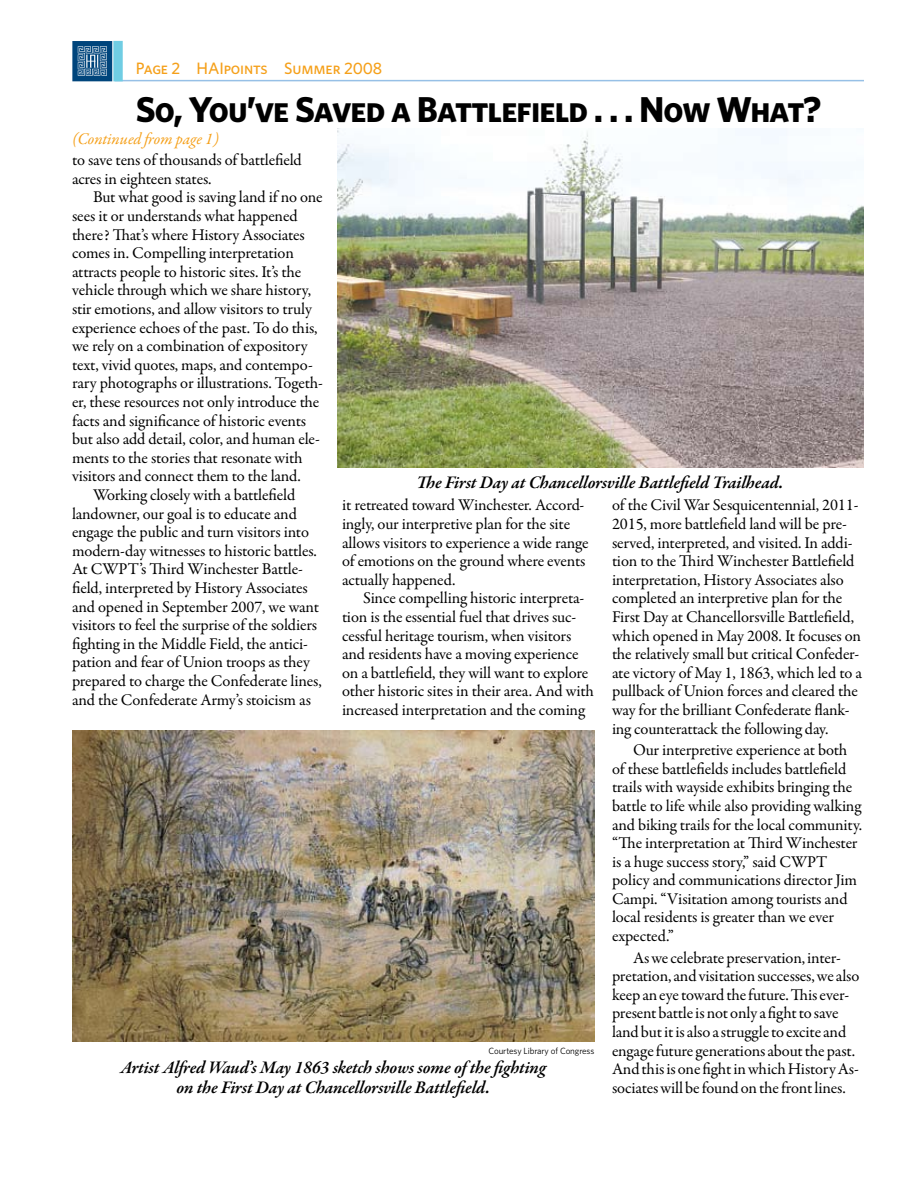
<style>
.page{position:relative;width:918px;height:1188px;background:#fff}
.page>*{position:absolute;margin:0;border:0;box-sizing:border-box;transform-origin:0 0}
.t1{font:700 36px "Whitney";letter-spacing:-.025em;color:#000}
.t2{font:italic 600 18px/19.5px "Garamond Premr Pro";letter-spacing:-.015em;color:#000;text-align:center}
.t3{font:16.5px/18.6px "Garamond Premr Pro";letter-spacing:-.01em;color:#000}
.t4{font:500 16.5px "Whitney";letter-spacing:-.01em;color:#f5a01a}
.t5{font:italic 16.5px "Garamond Premr Pro";letter-spacing:-.01em;color:#f5a01a}
.t6{font:9px "Whitney";letter-spacing:-.01em;color:#000}
</style>
<div class="page">
<hr style="left:115px;top:80px;width:749px;height:1px;background:#97c0e6">
<svg style="left:72px;top:41px;width:51px;height:40px;background:#427fa6"></svg>
<img style="left:72px;top:730px;width:522px;height:311px">
<img style="left:338px;top:129px;width:525px;height:338px">
<p class="t4" style="left:136px;top:57px;width:248px">Page 2 HAIpoints Summer 2008</p>
<h1 class="t1" style="left:136px;top:85px;width:687px">So, You’ve Saved a Battlefield . . . Now What?</h1>
<p class="t5" style="left:72px;top:128px;width:149px">(Continued from page 1)</p>
<p class="t3" style="left:72px;top:151px;width:231px">to save tens of thousands of battlefield acres in eighteen states.</p>
<p class="t3" style="left:93px;top:188px;width:231px">But what good is saving land if no one</p>
<p class="t3" style="left:72px;top:207px;width:227px">sees it or understands what happened</p>
<p class="t3" style="left:72px;top:226px;width:234px">there? That’s where History Associates</p>
<p class="t3" style="left:72px;top:244px;width:223px">comes in. Compelling interpretation</p>
<p class="t3" style="left:72px;top:263px;width:231px">attracts people to historic sites. It’s the</p>
<p class="t3" style="left:72px;top:281px;width:241px">vehicle through which we share history,</p>
<p class="t3" style="left:72px;top:300px;width:241px">stir emotions, and allow visitors to truly</p>
<p class="t3" style="left:72px;top:319px;width:247px">experience echoes of the past. To do this,</p>
<p class="t3" style="left:72px;top:337px;width:237px">we rely on a combination of expository</p>
<p class="t3" style="left:72px;top:356px;width:242px">text, vivid quotes, maps, and contempo-</p>
<p class="t3" style="left:72px;top:374px;width:252px">rary photographs or illustrations. Togeth-</p>
<p class="t3" style="left:72px;top:393px;width:249px">er, these resources not only introduce the</p>
<p class="t3" style="left:72px;top:411px;width:236px">facts and significance of historic events</p>
<p class="t3" style="left:72px;top:430px;width:249px">but also add detail, color, and human ele-</p>
<p class="t3" style="left:72px;top:449px;width:232px">ments to the stories that resonate with</p>
<p class="t3" style="left:72px;top:467px;width:230px">visitors and connect them to the land.</p>
<p class="t3" style="left:93px;top:486px;width:204px">Working closely with a battlefield</p>
<p class="t3" style="left:72px;top:504px;width:226px">landowner, our goal is to educate and</p>
<p class="t3" style="left:72px;top:523px;width:238px">engage the public and turn visitors into</p>
<p class="t3" style="left:72px;top:542px;width:247px">modern-day witnesses to historic battles.</p>
<p class="t3" style="left:72px;top:560px;width:232px">At CWPT’s Third Winchester Battle-</p>
<p class="t3" style="left:72px;top:579px;width:237px">field, interpreted by History Associates</p>
<p class="t3" style="left:72px;top:597px;width:249px">and opened in September 2007, we want</p>
<p class="t3" style="left:72px;top:616px;width:247px">visitors to feel the surprise of the soldiers</p>
<p class="t3" style="left:72px;top:635px;width:238px">fighting in the Middle Field, the antici-</p>
<p class="t3" style="left:72px;top:653px;width:240px">pation and fear of Union troops as they</p>
<p class="t3" style="left:72px;top:672px;width:251px">prepared to charge the Confederate lines,</p>
<p class="t3" style="left:72px;top:690px;width:240px">and the Confederate Army’s stoicism as</p>
<p class="t2" style="left:416px;top:473px;width:369px">The First Day at Chancellorsville Battlefield Trailhead.</p>
<p class="t3" style="left:612px;top:496px;width:252px">of the Civil War Sesquicentennial, 2011- 2015, more battlefield land will be pre&shy;served, interpreted, and visited. In addi&shy;tion to the Third Winchester Battlefield interpretation, History Associates also completed an interpretive plan for the First Day at Chancellorsville Battlefield, which opened in May 2008. It focuses on the relatively small but critical Confeder&shy;ate victory of May 1, 1863, which led to a pullback of Union forces and cleared the way for the brilliant Confederate flank&shy;ing counterattack the following day.</p>
<p class="t3" style="left:612px;top:741px;width:252px;text-indent:21px">Our interpretive experience at both of these battlefields includes battlefield trails with wayside exhibits bringing the battle to life while also providing walking and biking trails for the local community. “The interpretation at Third Winchester is a huge success story,” said CWPT policy and communications director Jim Campi. “Visitation among tourists and local residents is greater than we ever expected.”</p>
<p class="t3" style="left:612px;top:949px;width:249px;text-indent:21px">As we celebrate preservation, inter&shy;pretation, and visitation successes, we also keep an eye toward the future. This ever&shy;present battle is not only a fight to save land but it is also a struggle to excite and engage future generations about the past.<br>And this is one fight in which History As&shy;sociates will be found on the front lines.</p>
<p class="t3" style="left:342px;top:496px;width:248px">it retreated toward Winchester. Accord&shy;ingly, our interpretive plan for the site allows visitors to experience a wide range of emotions on the ground where events actually happened.</p>
<p class="t3" style="left:342px;top:589px;width:253px;text-indent:21px">Since compelling historic interpreta&shy;tion is the essential fuel that drives suc&shy;cessful heritage tourism, when visitors and residents have a moving experience on a battlefield, they will want to explore other historic sites in their area. And with increased interpretation and the coming</p>
<p class="t6" style="left:488px;top:1045px;width:107px">Courtesy Library of Congress</p>
<p class="t2" style="left:121px;top:1059px;width:427px">Artist Alfred Waud’s May 1863 sketch shows some of the fighting on the First Day at Chancellorsville Battlefield.</p>
</div>
